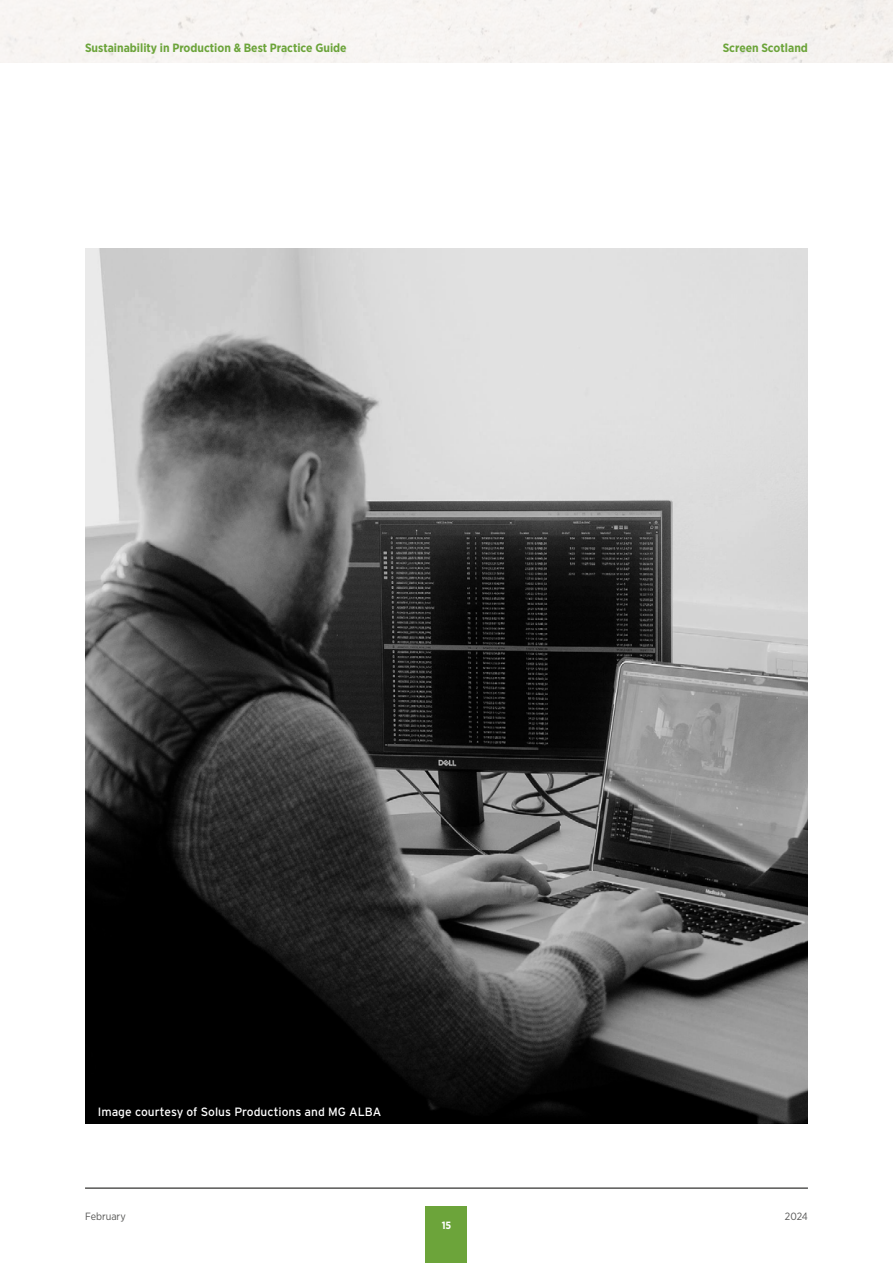
<style>
.page{position:relative;width:893px;height:1263px;background:#fff}
.page>*{position:absolute;margin:0;border:0;box-sizing:border-box;transform-origin:0 0}
.t1{font:700 12px "Gotham Narrow";color:#6ca43a}
.t2{font:12px "Interstate";color:#fff}
.t3{font:10.5px "Gotham Narrow";color:#575756}
.t4{font:700 10.5px "Gotham Narrow";color:#fff}
</style>
<div class="page">
<hr style="left:85px;top:1187px;width:723px;height:2px;background:#575756">
<div style="left:426px;top:1206px;width:41px;height:57px;background:#6ca43a"></div>
<img style="left:85px;top:249px;width:723px;height:874px">
<p class="t1" style="left:85px;top:40px;width:263px">Sustainability in Production &amp; Best Practice Guide</p>
<p class="t1" style="left:723px;top:40px;width:87px">Screen Scotland</p>
<p class="t2" style="left:98px;top:1105px;width:285px">Image courtesy of Solus Productions and MG ALBA</p>
<p class="t3" style="left:85px;top:1210px;width:42px">February</p>
<p class="t3" style="left:785px;top:1210px;width:25px">2024</p>
<p class="t4" style="left:442px;top:1218px;width:11px">15</p>
</div>
